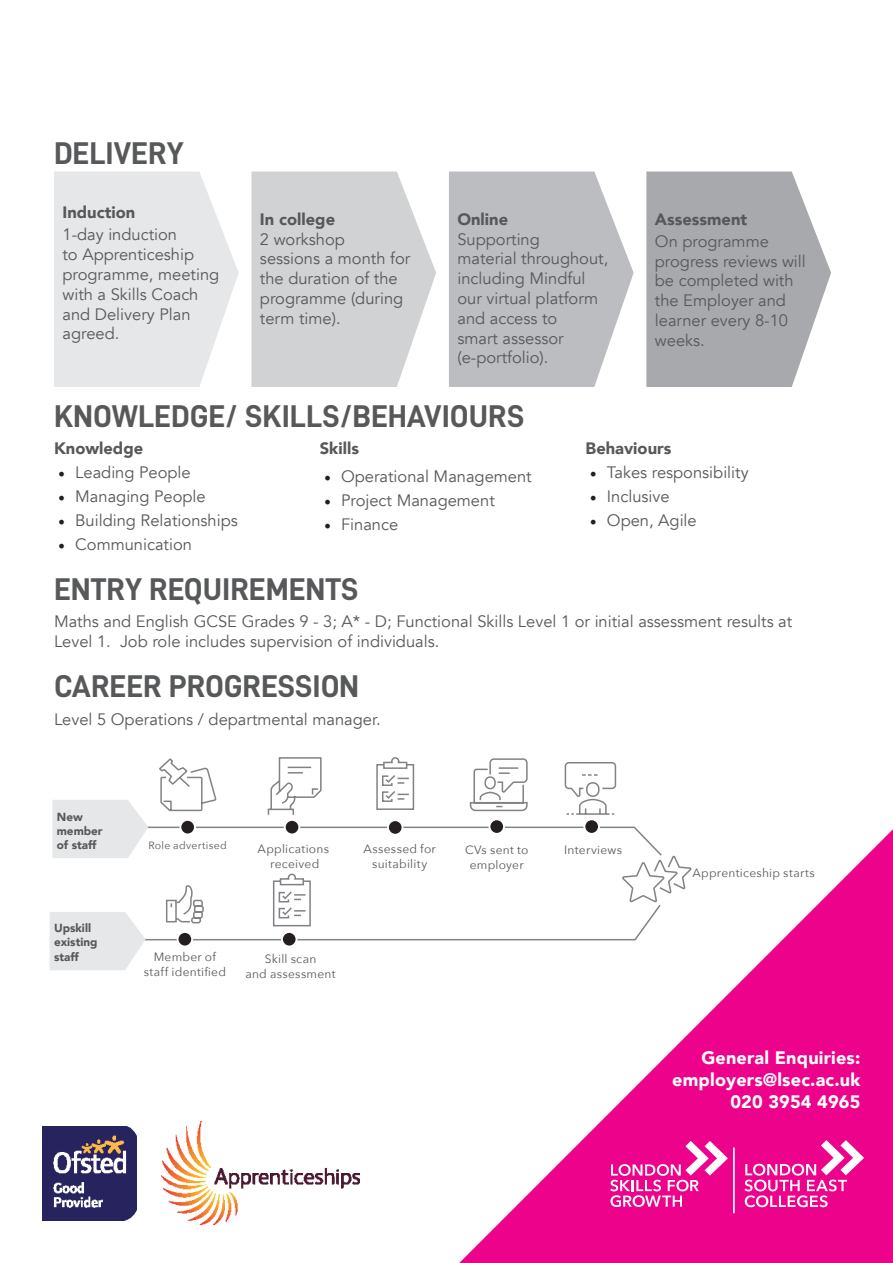
<style>
.page{position:relative;width:893px;height:1263px;background:#fff}
.page>*{position:absolute;margin:0;border:0;box-sizing:border-box;transform-origin:0 0}
.t1{font:31.5px "D DIN Bold";color:#57585a}
.t2{font:900 18px/21.8px "Avenir";letter-spacing:.01em;color:#fff;text-align:right}
.t3{font:16.5px/19.8px "Avenir";color:#57585a}
.t4{font:900 16.5px "Avenir";color:#57585a}
.t5{font:12px/15px "Avenir Next";letter-spacing:.02em;color:#57585a;text-align:center}
.t6{font:900 11.7px/14.1px "Avenir";color:#57585a}
.t7{font:10.5px "Avenir Next";letter-spacing:.025em;color:#57585a}
.s1{font-family:"Minion Pro";font-size:18px;color:#231f20}
</style>
<div class="page">
<svg style="left:459px;top:829px;width:434px;height:434px;fill:#ed028c"></svg>
<svg style="left:744px;top:1140px;width:120px;height:67px"></svg>
<svg style="left:610px;top:1141px;width:118px;height:66px"></svg>
<hr style="left:733px;top:1147px;width:2px;height:66px;background:#fff">
<img style="left:162px;top:1122px;width:198px;height:102px">
<img style="left:43px;top:1126px;width:94px;height:94px">
<svg style="left:54px;top:171px;width:185px;height:216px;background:#e8e9eb"></svg>
<svg style="left:251px;top:171px;width:185px;height:216px;background:#d6d6d8"></svg>
<svg style="left:449px;top:171px;width:185px;height:216px;background:#c3c4c6"></svg>
<svg style="left:646px;top:171px;width:185px;height:216px;background:#b1b2b6"></svg>
<svg style="left:50px;top:757px;width:642px;height:213px"></svg>
<h1 class="t1" style="left:54px;top:135px;width:131px">DELIVERY</h1>
<p class="t4" style="left:63px;top:199px;width:74px">Induction</p>
<p class="t3" style="left:63px;top:225px;width:158px">1-day induction<br>to Apprenticeship programme, meeting with a Skills Coach and Delivery Plan agreed.</p>
<p class="t4" style="left:260px;top:205px;width:77px">In college</p>
<p class="t3" style="left:260px;top:229px;width:152px">2 workshop<br>sessions a month for the duration of the programme (during term time).</p>
<p class="t4" style="left:457px;top:205px;width:52px">Online</p>
<p class="t3" style="left:457px;top:229px;width:152px">Supporting<br>material throughout, including Mindful our virtual platform and access to<br>smart assessor (e-portfolio).</p>
<h1 class="t1" style="left:54px;top:399px;width:472px">KNOWLEDGE/ SKILLS/BEHAVIOURS</h1>
<p class="t4" style="left:655px;top:205px;width:94px">Assessment</p>
<p class="t3" style="left:655px;top:231px;width:152px">On programme progress reviews will be completed with the Employer and learner every 8-10 weeks.</p>
<p class="t4" style="left:54px;top:434px;width:91px">Knowledge</p>
<p class="t3" style="left:58px;top:463px;width:134px"><span class="s1">•</span> Leading People</p>
<p class="t3" style="left:58px;top:487px;width:149px"><span class="s1">•</span> Managing People</p>
<p class="t3" style="left:58px;top:511px;width:181px"><span class="s1">•</span> Building Relationships</p>
<p class="t3" style="left:58px;top:535px;width:135px"><span class="s1">•</span> Communication</p>
<p class="t4" style="left:320px;top:434px;width:41px">Skills</p>
<p class="t3" style="left:324px;top:467px;width:209px"><span class="s1">•</span> Operational Management</p>
<p class="t3" style="left:324px;top:491px;width:172px"><span class="s1">•</span> Project Management</p>
<p class="t3" style="left:324px;top:515px;width:76px"><span class="s1">•</span> Finance</p>
<h1 class="t1" style="left:54px;top:571px;width:306px">ENTRY REQUIREMENTS</h1>
<p class="t4" style="left:586px;top:434px;width:87px">Behaviours</p>
<p class="t3" style="left:590px;top:463px;width:160px"><span class="s1">•</span> Takes responsibility</p>
<p class="t3" style="left:590px;top:487px;width:81px"><span class="s1">•</span> Inclusive</p>
<p class="t3" style="left:590px;top:511px;width:108px"><span class="s1">•</span> Open, Agile</p>
<p class="t3" style="left:54px;top:611px;width:740px">Maths and English GCSE Grades 9 - 3; A* - D; Functional Skills Level 1 or initial assessment results at<br>Level 1. Job role includes supervision of individuals.</p>
<h1 class="t1" style="left:54px;top:668px;width:307px">CAREER PROGRESSION</h1>
<p class="t3" style="left:54px;top:709px;width:328px">Level 5 Operations / departmental manager.</p>
<p class="t6" style="left:57px;top:809px;width:47px">New member of staff</p>
<p class="t6" style="left:54px;top:921px;width:45px">Upskill existing</p>
<p class="t6" style="left:54px;top:950px;width:26px">staff</p>
<p class="t7" style="left:148px;top:837px;width:80px">Role advertised</p>
<p class="t5" style="left:258px;top:841px;width:73px">Applications received</p>
<p class="t5" style="left:363px;top:841px;width:74px">Assessed for suitability</p>
<p class="t5" style="left:465px;top:842px;width:65px">CVs sent to employer</p>
<p class="t5" style="left:564px;top:842px;width:59px">Interviews</p>
<p class="t5" style="left:144px;top:948px;width:84px">Member of staff identified</p>
<p class="t5" style="left:245px;top:951px;width:92px">Skill scan<br>and assessment</p>
<p class="t5" style="left:692px;top:865px;width:124px">Apprenticeship starts</p>
<p class="t2" style="left:672px;top:1047px;width:190px">General Enquiries: employers@lsec.ac.uk<br>020 3954 4965</p>
</div>
